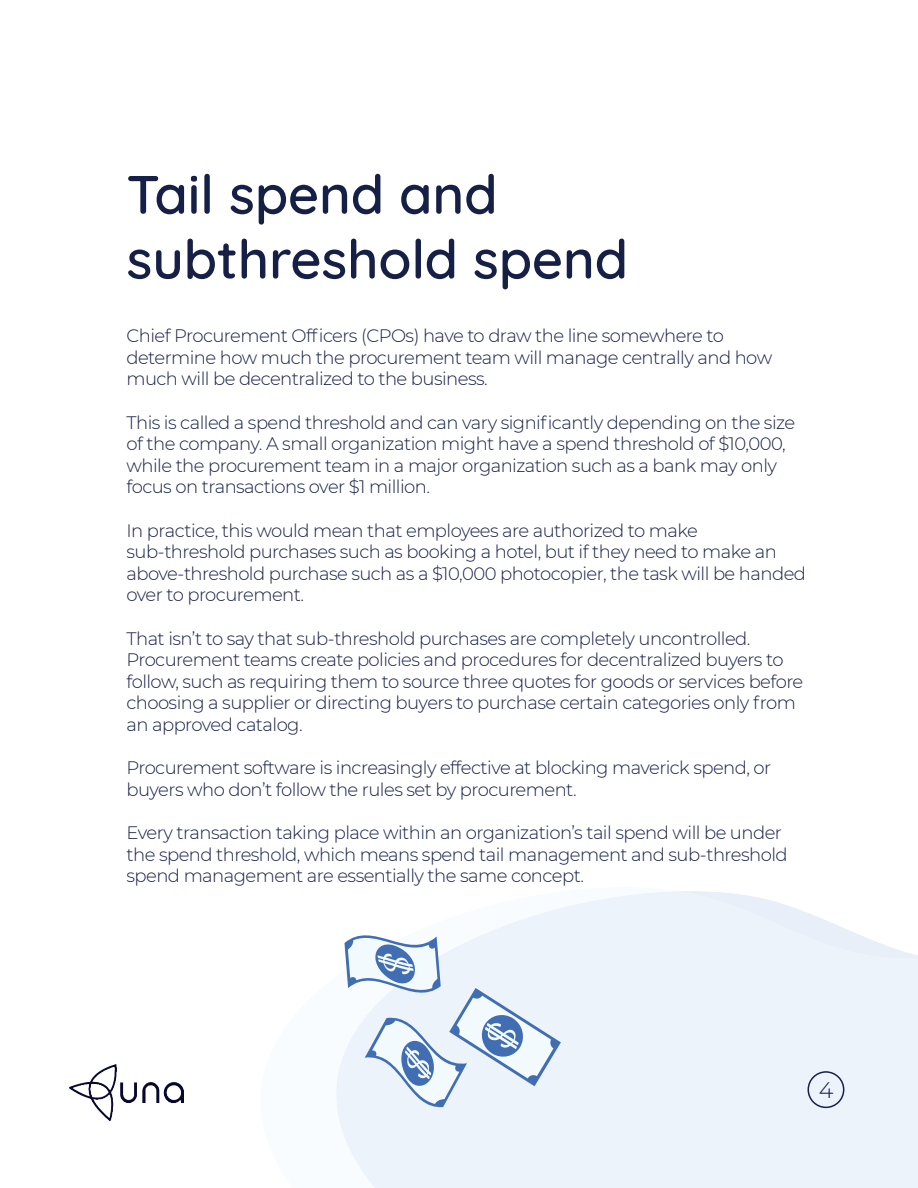
<style>
.page{position:relative;width:918px;height:1188px;background:#fff}
.page>*{position:absolute;margin:0;border:0;box-sizing:border-box;transform-origin:0 0}
.t1{font:600 54px/64.8px "Quicksand";color:#162047}
.t2{font:300 22.5px "Montserrat";color:#162048}
.t3{font:300 18px/21.6px "Montserrat";letter-spacing:-.03em;color:#162048}
</style>
<div class="page">
<svg style="left:336px;top:891px;width:582px;height:297px;background:#edf4fa"></svg>
<img style="left:69px;top:1065px;width:115px;height:55px">
<div style="left:808px;top:1071px;width:36px;height:37px;border:2px solid #162048;border-radius:50%"></div>
<svg style="left:344px;top:919px;width:217px;height:191px"></svg>
<svg style="left:588px;top:891px;width:67px;height:44px;background:#edf4fa"></svg>
<svg style="left:445px;top:891px;width:72px;height:9px"></svg>
<h1 class="t1" style="left:127px;top:167px;width:503px">Tail spend and subthreshold spend</h1>
<p class="t3" style="left:127px;top:324px;width:647px">Chief Procurement Officers (CPOs) have to draw the line somewhere to determine how much the procurement team will manage centrally and how much will be decentralized to the business.</p>
<p class="t3" style="left:127px;top:411px;width:670px">This is called a spend threshold and can vary significantly depending on the size of the company. A small organization might have a spend threshold of $10,000, while the procurement team in a major organization such as a bank may only focus on transactions over $1 million.</p>
<p class="t3" style="left:127px;top:519px;width:681px">In practice, this would mean that employees are authorized to make sub-threshold purchases such as booking a hotel, but if they need to make an above-threshold purchase such as a $10,000 photocopier, the task will be handed over to procurement.</p>
<p class="t3" style="left:127px;top:627px;width:678px">That isn’t to say that sub-threshold purchases are completely uncontrolled.<br>Procurement teams create policies and procedures for decentralized buyers to follow, such as requiring them to source three quotes for goods or services before choosing a supplier or directing buyers to purchase certain categories only from an approved catalog.</p>
<p class="t3" style="left:127px;top:756px;width:646px">Procurement software is increasingly effective at blocking maverick spend, or buyers who don’t follow the rules set by procurement.</p>
<p class="t3" style="left:127px;top:821px;width:663px">Every transaction taking place within an organization’s tail spend will be under the spend threshold, which means spend tail management and sub-threshold spend management are essentially the same concept.</p>
<p class="t2" style="left:819px;top:1081px;width:16px">4</p>
</div>
